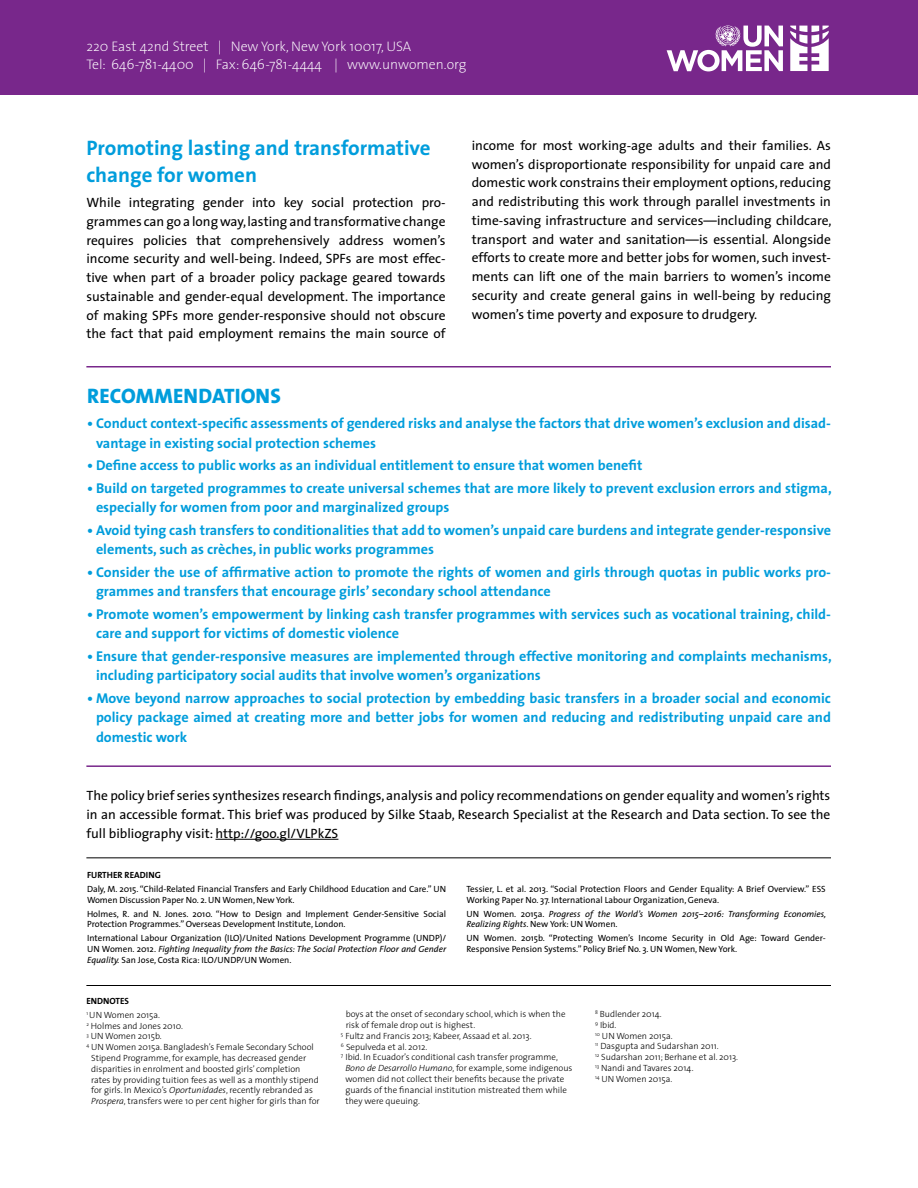
<style>
.page{position:relative;width:918px;height:1188px;background:#fff}
.page>*{position:absolute;margin:0;border:0;box-sizing:border-box;transform-origin:0 0}
.t1{font:700 21px/27px "The Sans";color:#009ddc}
.t2{font:800 21px "The Sans";letter-spacing:.01em;color:#009ddc}
.t3{font:700 14.25px/19.5px "The Sans";color:#009ddc}
.t4{font:200 13.8px/18px "The Sans";color:#fff}
.t5{font:13.5px/18.8px "The Sans";color:#000;text-align:justify}
.t6{font:300 9px/10.8px "The Sans";color:#000}
.t7{font:9px/10.8px "The Sans";color:#000}
.t8{font:italic 9px/10.8px "The Sans";color:#000}
.t9{font:700 9px "The Sans";color:#000}
.s1{font-style:italic}
.s2{font-style:normal}
.s3{font-weight:700}
</style>
<div class="page">
<hr style="left:216px;top:839px;width:122px;height:1px;background:#000">
<div style="left:0;top:0;width:918px;height:94px;background:#78278b"></div>
<svg style="left:667px;top:25px;width:116px;height:46px"></svg>
<svg style="left:790px;top:26px;width:39px;height:45px"></svg>
<hr style="left:86px;top:366px;width:745px;height:2px;background:#78278b">
<hr style="left:86px;top:765px;width:745px;height:2px;background:#78278b">
<hr style="left:86px;top:985px;width:745px;height:1px;background:#000">
<hr style="left:86px;top:858px;width:745px;height:1px;background:#000">
<p class="t4" style="left:86px;top:37px;width:382px">220 East 42nd Street | New York, New York 10017, USA<br>Tel: 646-781-4400 | Fax: 646-781-4444 | www.unwomen.org</p>
<h1 class="t1" style="left:86px;top:134px;width:346px">Promoting lasting and transformative change for women</h1>
<p class="t5" style="left:86px;top:193px;width:361px">While integrating gender into key social protection pro&shy;grammes can go a long way, lasting and transformative change requires policies that comprehensively address women’s income security and well-being. Indeed, SPFs are most effec&shy;tive when part of a broader policy package geared towards sustainable and gender-equal development. The importance of making SPFs more gender-responsive should not obscure the fact that paid employment remains the main source of</p>
<p class="t5" style="left:472px;top:136px;width:361px">income for most working-age adults and their families. As women’s disproportionate responsibility for unpaid care and domestic work constrains their employment options, reducing and redistributing this work through parallel investments in time-saving infrastructure and services—including childcare, transport and water and sanitation—is essential. Alongside efforts to create more and better jobs for women, such invest&shy;ments can lift one of the main barriers to women’s income security and create general gains in well-being by reducing women’s time poverty and exposure to drudgery.</p>
<h1 class="t2" style="left:87px;top:378px;width:195px">RECOMMENDATIONS</h1>
<p class="t3" style="left:96px;top:413px;width:737px;text-indent:-9px">• Conduct context-specific assessments of gendered risks and analyse the factors that drive women’s exclusion and disad&shy;vantage in existing social protection schemes</p>
<p class="t3" style="left:87px;top:455px;width:557px">• Define access to public works as an individual entitlement to ensure that women benefit</p>
<p class="t3" style="left:96px;top:478px;width:737px;text-indent:-9px">• Build on targeted programmes to create universal schemes that are more likely to prevent exclusion errors and stigma, especially for women from poor and marginalized groups</p>
<p class="t3" style="left:96px;top:520px;width:737px;text-indent:-9px">• Avoid tying cash transfers to conditionalities that add to women’s unpaid care burdens and integrate gender-responsive elements, such as crèches, in public works programmes</p>
<p class="t3" style="left:96px;top:562px;width:737px;text-indent:-9px">• Consider the use of affirmative action to promote the rights of women and girls through quotas in public works pro&shy;grammes and transfers that encourage girls’ secondary school attendance</p>
<p class="t3" style="left:96px;top:604px;width:737px;text-indent:-9px">• Promote women’s empowerment by linking cash transfer programmes with services such as vocational training, child&shy;care and support for victims of domestic violence</p>
<p class="t3" style="left:96px;top:646px;width:737px;text-indent:-9px">• Ensure that gender-responsive measures are implemented through effective monitoring and complaints mechanisms, including participatory social audits that involve women’s organizations</p>
<p class="t3" style="left:96px;top:688px;width:737px;text-align:justify;text-indent:-9px">• Move beyond narrow approaches to social protection by embedding basic transfers in a broader social and economic policy package aimed at creating more and better jobs for women and reducing and redistributing unpaid care and domestic work</p>
<p class="t5" style="left:86px;top:786px;width:746px">The policy brief series synthesizes research findings, analysis and policy recommendations on gender equality and women’s rights in an accessible format. This brief was produced by Silke Staab, Research Specialist at the Research and Data section. To see the full bibliography visit: http://goo.gl/VLPkZS</p>
<p class="t9" style="left:87px;top:868px;width:75px">FURTHER READING</p>
<p class="t7" style="left:87px;top:883px;width:361px">Daly, M. 2015. “Child-Related Financial Transfers and Early Childhood Education and Care.” UN<br>Women Discussion Paper No. 2. UN Women, New York.</p>
<p class="t7" style="left:87px;top:908px;width:361px">Holmes, R. and N. Jones. 2010. “How to Design and Implement Gender-Sensitive Social<br>Protection Programmes.” Overseas Development Institute, London.</p>
<p class="t7" style="left:87px;top:932px;width:361px;text-align:justify">International Labour Organization (ILO)/United Nations Development Programme (UNDP)/ UN Women. 2012. <span class="s1">Fighting Inequality from the Basics: The Social Protection Floor and Gender Equality.</span> San Jose, Costa Rica: ILO/UNDP/UN Women.</p>
<p class="t7" style="left:467px;top:883px;width:361px">Tessier, L. et al. 2013. “Social Protection Floors and Gender Equality: A Brief Overview.” ESS<br>Working Paper No. 37. International Labour Organization, Geneva.</p>
<p class="t8" style="left:467px;top:908px;width:361px"><span class="s2">UN Women. 2015a.</span> Progress of the World’s Women 2015–2016: Transforming Economies,<br>Realizing Rights<span class="s2">. New York: UN Women.</span></p>
<p class="t7" style="left:467px;top:932px;width:361px">UN Women. 2015b. “Protecting Women’s Income Security in Old Age: Toward Gender-<br>Responsive Pension Systems.” Policy Brief No. 3. UN Women, New York.</p>
<p class="t6" style="left:86px;top:994px;width:75px;line-height:13.8px"><span class="s3">ENDNOTES<br></span><sup>1</sup> UN Women 2015a.</p>
<p class="t6" style="left:86px;top:1020px;width:98px"><sup>2</sup> Holmes and Jones 2010.</p>
<p class="t6" style="left:86px;top:1031px;width:77px"><sup>3</sup> UN Women 2015b.</p>
<p class="t6" style="left:86px;top:1042px;width:229px"><sup>4</sup> UN Women 2015a. Bangladesh’s Female Secondary School</p>
<p class="t6" style="left:91px;top:1052px;width:217px">Stipend Programme, for example, has decreased gender</p>
<p class="t6" style="left:91px;top:1063px;width:211px">disparities in enrolment and boosted girls’ completion</p>
<p class="t6" style="left:91px;top:1074px;width:229px">rates by providing tuition fees as well as a monthly stipend</p>
<p class="t6" style="left:91px;top:1085px;width:223px">for girls. In Mexico’s <span class="s1">Oportunidades</span>, recently rebranded as</p>
<p class="t6" style="left:91px;top:1096px;width:230px"><span class="s1">Prospera</span>, transfers were 10 per cent higher for girls than for</p>
<p class="t6" style="left:346px;top:1009px;width:221px">boys at the onset of secondary school, which is when the</p>
<p class="t6" style="left:346px;top:1019px;width:131px">risk of female drop out is highest.</p>
<p class="t6" style="left:341px;top:1030px;width:192px"><sup>5</sup> Fultz and Francis 2013; Kabeer, Assaad et al. 2013.</p>
<p class="t6" style="left:341px;top:1041px;width:88px"><sup>6</sup> Sepulveda et al. 2012.</p>
<p class="t6" style="left:341px;top:1052px;width:218px"><sup>7</sup> Ibid. In Ecuador’s conditional cash transfer programme,</p>
<p class="t6" style="left:345px;top:1063px;width:229px"><span class="s1">Bono de Desarrollo Humano</span>, for example, some indigenous</p>
<p class="t6" style="left:345px;top:1073px;width:220px">women did not collect their benefits because the private</p>
<p class="t6" style="left:345px;top:1084px;width:223px">guards of the financial institution mistreated them while</p>
<p class="t6" style="left:345px;top:1095px;width:76px">they were queuing.</p>
<p class="t6" style="left:595px;top:1008px;width:145px"><sup>8</sup> Budlender 2014.<br><sup>9</sup> Ibid.<br><sup>10</sup> UN Women 2015a.<br><sup>11</sup> Dasgupta and Sudarshan 2011.<br><sup>12</sup> Sudarshan 2011; Berhane et al. 2013.<br><sup>13</sup> Nandi and Tavares 2014.<br><sup>14</sup> UN Women 2015a.</p>
</div>
